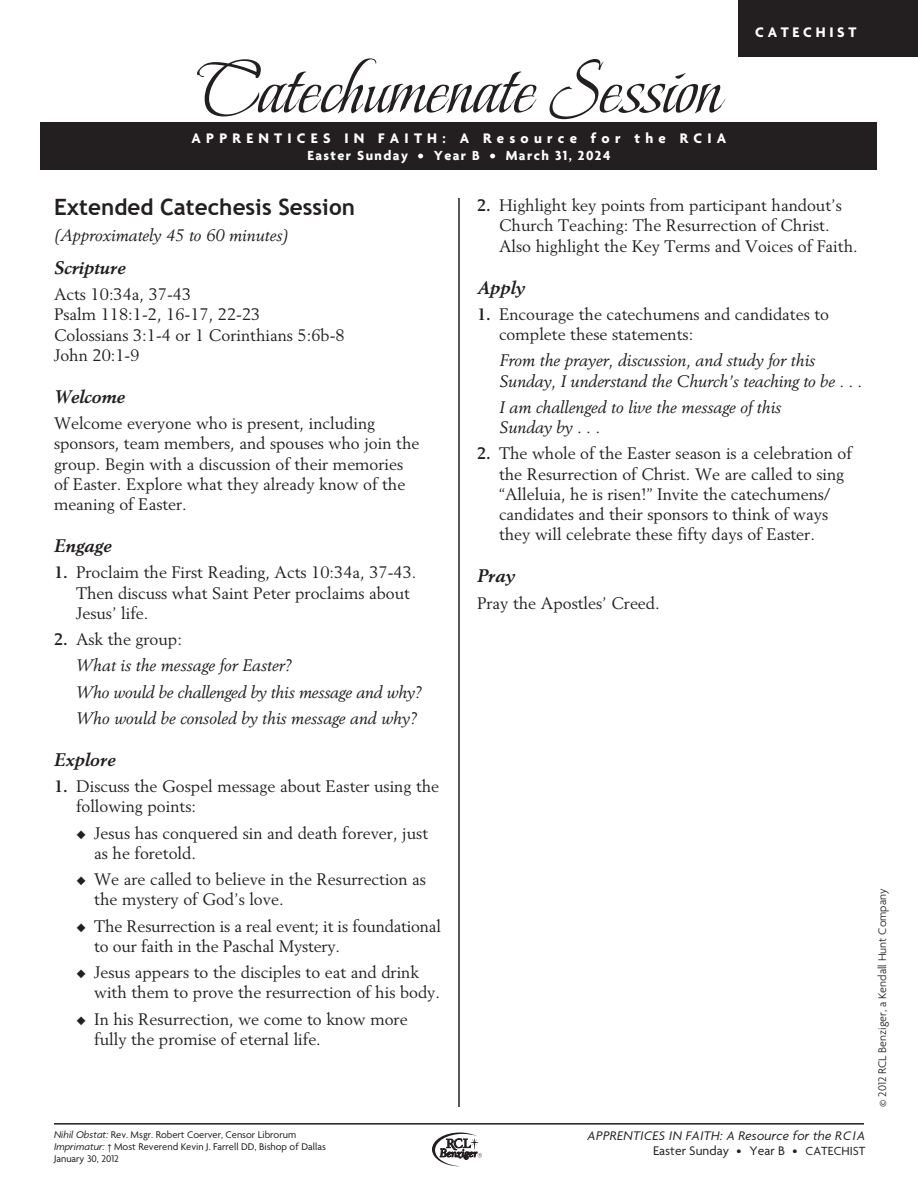
<style>
.page{position:relative;width:918px;height:1188px;background:#fff}
.page>*{position:absolute;margin:0;border:0;box-sizing:border-box;transform-origin:0 0}
.t1{font:78px "Beau Rivage";color:#231f20}
.HeadA{font:700 22.5px "Trebuchet MS";color:#231f20}
.HeadB{font:italic 700 18px "Berling LT Std";color:#231f20}
.RCIA-Text{font:italic 700 18px "Berling LT Std";color:#231f20}
.RCIA-Text-2{font:16.5px/20.2px "Berling LT Std";color:#231f20}
.RCIA-Text-3{font:italic 16.5px/20.2px "Berling LT Std";color:#231f20}
.t2{font:700 15px "Agenda";letter-spacing:.35em;color:#fff}
.t3{font:700 15px "Agenda";letter-spacing:.25em;color:#fff}
.t4{font:700 14.25px "Agenda";letter-spacing:.1em;color:#fff}
.t5{font:italic 13.5px/15px "Agenda";letter-spacing:.025em;color:#231f20;text-align:right}
.t6{font:300 12px "Agenda";color:#231f20}
.Bottom_rule{font:10.5px/12px "Agenda";color:#231f20}
.s1{font-weight:700}
.s2{font-style:italic}
.s3{font-style:normal}
.s4{font-style:normal;font-size:12.75px}
</style>
<div class="page">
<div style="left:739px;top:0;width:179px;height:57px;background:#231f20"></div>
<div style="left:40px;top:122px;width:838px;height:48px;background:#231f20"></div>
<hr style="left:458px;top:198px;width:2px;height:909px;background:#231f20">
<hr style="left:54px;top:1123px;width:810px;height:2px;background:#231f20">
<svg style="left:432px;top:1133px;width:50px;height:33px"></svg>
<p class="t3" style="left:755px;top:24px;width:103px">CATECHIST</p>
<p class="t1" style="left:197px;top:25px;width:526px">Catechumenate Session</p>
<p class="t2" style="left:192px;top:130px;width:536px">APPRENTICES IN FAITH: A Resource for the RCIA</p>
<p class="t4" style="left:308px;top:147px;width:304px">Easter Sunday • Year B • March 31, 2024</p>
<p class="RCIA-Text-2" style="left:499px;top:195px;width:360px;text-indent:-22px"><span class="s1">2.</span> Highlight key points from participant handout’s<br>Church Teaching: The Resurrection of Christ.<br>Also highlight the Key Terms and Voices of Faith.</p>
<p class="RCIA-Text" style="left:477px;top:276px;width:50px">Apply</p>
<p class="RCIA-Text-2" style="left:499px;top:304px;width:332px;text-indent:-22px"><span class="s1">1.</span> Encourage the catechumens and candidates to complete these statements:</p>
<p class="RCIA-Text-3" style="left:500px;top:350px;width:364px">From the prayer, discussion, and study for this<br>Sunday, I understand the Church’s teaching to be . . .</p>
<p class="RCIA-Text-3" style="left:500px;top:397px;width:283px">I am challenged to live the message of this<br>Sunday by . . .</p>
<p class="RCIA-Text-2" style="left:499px;top:443px;width:354px;text-indent:-22px"><span class="s1">2.</span> The whole of the Easter season is a celebration of the Resurrection of Christ. We are called to sing “Alleluia, he is risen!” Invite the catechumens/ candidates and their sponsors to think of ways they will celebrate these fifty days of Easter.</p>
<p class="HeadB" style="left:477px;top:565px;width:40px">Pray</p>
<p class="RCIA-Text-2" style="left:477px;top:592px;width:184px">Pray the Apostles’ Creed.</p>
<p class="HeadA" style="left:54px;top:193px;width:303px">Extended Catechesis Session</p>
<p class="RCIA-Text-3" style="left:54px;top:225px;width:236px">(Approximately 45 to 60 minutes)</p>
<p class="HeadB" style="left:54px;top:257px;width:73px">Scripture</p>
<p class="RCIA-Text-2" style="left:54px;top:284px;width:139px">Acts 10:34a, 37-43</p>
<p class="RCIA-Text-2" style="left:54px;top:304px;width:208px">Psalm 118:1-2, 16-17, 22-23</p>
<p class="RCIA-Text-2" style="left:54px;top:324px;width:292px">Colossians 3:1-4 or 1 Corinthians 5:6b-8</p>
<p class="RCIA-Text-2" style="left:54px;top:345px;width:87px">John 20:1-9</p>
<p class="HeadB" style="left:54px;top:386px;width:72px">Welcome</p>
<p class="RCIA-Text-2" style="left:54px;top:413px;width:367px">Welcome everyone who is present, including sponsors, team members, and spouses who join the group. Begin with a discussion of their memories of Easter. Explore what they already know of the meaning of Easter.</p>
<p class="HeadB" style="left:54px;top:535px;width:59px">Engage</p>
<p class="RCIA-Text-2" style="left:76px;top:562px;width:342px;text-indent:-22px"><span class="s1">1.</span> Proclaim the First Reading, Acts 10:34a, 37-43.<br>Then discuss what Saint Peter proclaims about<br>Jesus’ life.</p>
<p class="RCIA-Text-2" style="left:54px;top:629px;width:130px"><span class="s1">2.</span> Ask the group:</p>
<p class="RCIA-Text-3" style="left:76px;top:655px;width:217px">What is the message for Easter?</p>
<p class="RCIA-Text-3" style="left:76px;top:682px;width:347px">Who would be challenged by this message and why?</p>
<p class="RCIA-Text-3" style="left:76px;top:708px;width:342px">Who would be consoled by this message and why?</p>
<p class="HeadB" style="left:54px;top:749px;width:63px">Explore</p>
<p class="RCIA-Text-2" style="left:76px;top:776px;width:365px;text-indent:-22px"><span class="s1">1.</span> Discuss the Gospel message about Easter using the following points:</p>
<p class="RCIA-Text-2" style="left:94px;top:822px;width:335px;text-indent:-18px">◆ Jesus has conquered sin and death forever, just as he foretold.</p>
<p class="RCIA-Text-2" style="left:94px;top:869px;width:333px;text-indent:-18px">◆ We are called to believe in the Resurrection as the mystery of God’s love.</p>
<p class="RCIA-Text-2" style="left:94px;top:915px;width:348px;text-indent:-18px">◆ The Resurrection is a real event; it is foundational to our faith in the Paschal Mystery.</p>
<p class="RCIA-Text-2" style="left:94px;top:962px;width:347px;text-indent:-18px">◆ Jesus appears to the disciples to eat and drink with them to prove the resurrection of his body.</p>
<p class="RCIA-Text-2" style="left:94px;top:1008px;width:315px;text-indent:-18px">◆ In his Resurrection, we come to know more fully the promise of eternal life.</p>
<p class="Bottom_rule" style="left:54px;top:1129px;width:273px"><span class="s2">Nihil Obstat:</span> Rev. Msgr. Robert Coerver, Censor Librorum<br><span class="s2">Imprimatur:</span> † Most Reverend Kevin J. Farrell DD, Bishop of Dallas<br>January 30, 2012</p>
<p class="t5" style="left:588px;top:1128px;width:279px">APPRENTICES IN FAITH: A Resource for the RCIA<br><span class="s3">Easter Sunday • Year B •</span> <span class="s4">CATECHIST</span></p>
<p class="t6" style="left:876px;top:1107px;width:220px;rotate:-90deg">© 2012 RCL Benziger, a Kendall Hunt Company</p>
</div>
